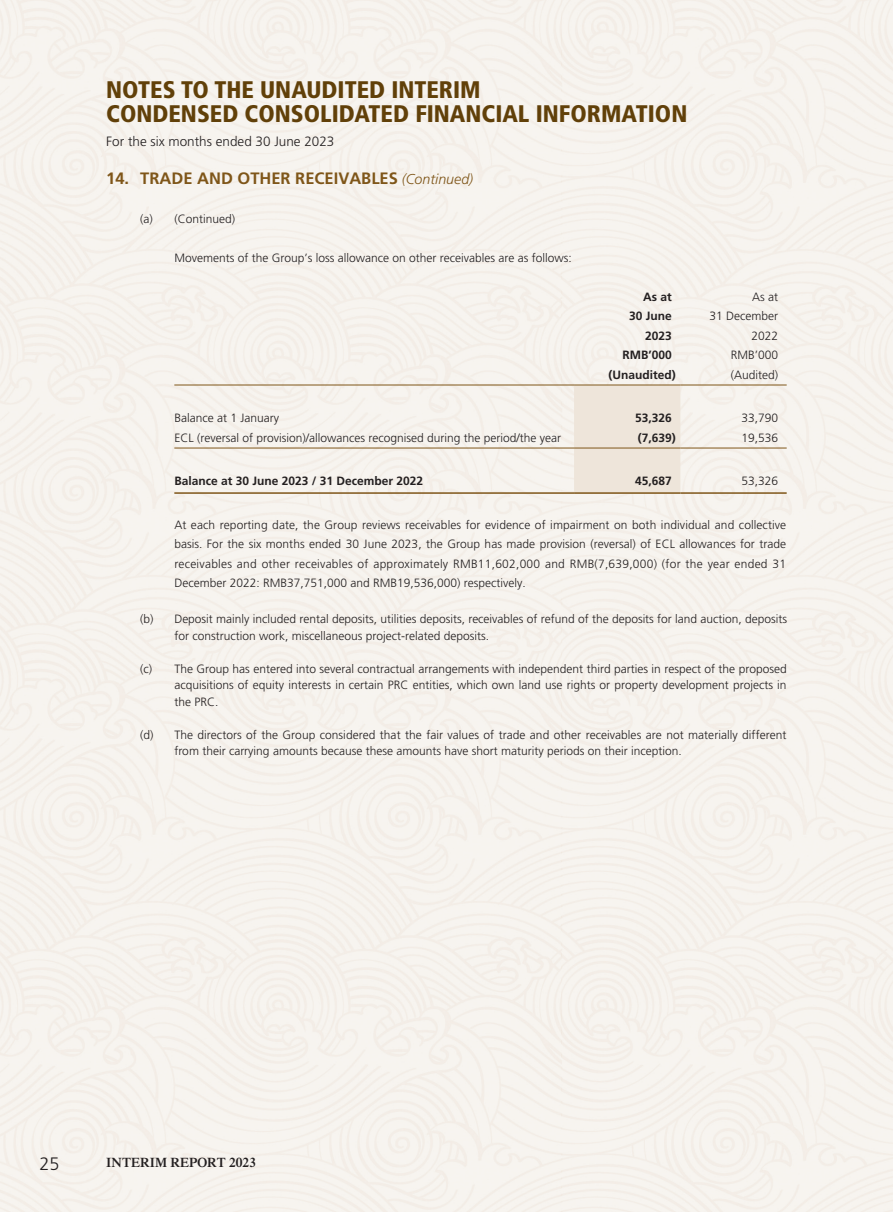
<style>
.page{position:relative;width:893px;height:1212px;background:#fff}
.page>*{position:absolute;margin:0;border:0;box-sizing:border-box;transform-origin:0 0}
.t1{font:900 condensed 24px/24px "Frutiger LT Std";color:#614009}
.t2{font:300 18px "Frutiger LT Std";color:#231f20}
._01_H1{font:700 16.5px "Frutiger LT Std";color:#7f5619}
._01_H1-2{font:italic 300 14.25px "Frutiger LT Std";color:#7f5619}
.t3{font:300 13.5px "Frutiger LT Std";color:#231f20}
.t4{font:600 13.5px "Times LT Std";color:#231f20}
._06_Notes{font:300 12px/19.5px "Frutiger LT Std";color:#231f20;text-align:justify}
._51_N_Table_txt{font:300 12px "Frutiger LT Std";color:#231f20}
._51_N_Table_txt-2{font:700 12px "Frutiger LT Std";color:#231f20}
</style>
<div class="page">
<div style="left:574px;top:386px;width:106px;height:106px;background:#eee5da"></div>
<hr style="left:174px;top:385px;width:400px;height:1px;background:#7f5619">
<hr style="left:574px;top:385px;width:106px;height:1px;background:#7f5619">
<hr style="left:680px;top:385px;width:107px;height:1px;background:#7f5619">
<hr style="left:174px;top:448px;width:400px;height:1px;background:#7f5619">
<hr style="left:574px;top:448px;width:106px;height:1px;background:#7f5619">
<hr style="left:680px;top:448px;width:107px;height:1px;background:#7f5619">
<hr style="left:174px;top:492px;width:400px;height:2px;background:#7f5619">
<hr style="left:574px;top:492px;width:106px;height:2px;background:#7f5619">
<hr style="left:680px;top:492px;width:107px;height:2px;background:#7f5619">
<h1 class="t1" style="left:106px;top:78px;width:582px">NOTES TO THE UNAUDITED INTERIM<br>CONDENSED CONSOLIDATED FINANCIAL INFORMATION</h1>
<p class="t3" style="left:106px;top:134px;width:230px">For the six months ended 30 June 2023</p>
<p class="_01_H1-2" style="left:402px;top:171px;width:73px">(Continued(</p>
<p class="_01_H1" style="left:140px;top:168px;width:259px">TRADE AND OTHER RECEIVABLES</p>
<p class="_01_H1" style="left:106px;top:168px;width:24px">14.</p>
<p class="_06_Notes" style="left:140px;top:209px;width:14px">a( )</p>
<p class="_06_Notes" style="left:140px;top:609px;width:15px">)b(</p>
<p class="_06_Notes" style="left:140px;top:659px;width:13px">)c(</p>
<p class="_06_Notes" style="left:140px;top:725px;width:15px">)d(</p>
<p class="_06_Notes" style="left:174px;top:209px;width:62px">(Continued(</p>
<p class="_06_Notes" style="left:174px;top:248px;width:399px">Movements of the Group s’ loss allowance on other receivables are as follows:</p>
<p class="_51_N_Table_txt" style="left:174px;top:411px;width:106px">Balance at 1 January</p>
<p class="_51_N_Table_txt" style="left:174px;top:431px;width:388px">ECL (reversal of provision /) allowances recognised during the period/the year</p>
<p class="_51_N_Table_txt-2" style="left:643px;top:290px;width:30px">As at</p>
<p class="_51_N_Table_txt-2" style="left:629px;top:309px;width:44px">30 June</p>
<p class="_51_N_Table_txt-2" style="left:645px;top:329px;width:28px">2023</p>
<p class="_51_N_Table_txt" style="left:752px;top:290px;width:28px">As at</p>
<p class="_51_N_Table_txt" style="left:709px;top:309px;width:70px">31 December</p>
<p class="_51_N_Table_txt" style="left:751px;top:329px;width:28px">2022</p>
<p class="_51_N_Table_txt-2" style="left:622px;top:348px;width:51px">RMB’000</p>
<p class="_51_N_Table_txt" style="left:731px;top:348px;width:49px">RMB‘000</p>
<p class="_51_N_Table_txt-2" style="left:608px;top:368px;width:69px">(Unaudited)</p>
<p class="_51_N_Table_txt" style="left:731px;top:368px;width:49px">(Audited(</p>
<p class="_51_N_Table_txt-2" style="left:635px;top:411px;width:38px">53,326</p>
<p class="_51_N_Table_txt" style="left:741px;top:411px;width:38px">33,790</p>
<p class="_51_N_Table_txt-2" style="left:638px;top:431px;width:40px">)7,639(</p>
<p class="_51_N_Table_txt" style="left:741px;top:431px;width:38px">19,536</p>
<p class="_51_N_Table_txt-2" style="left:174px;top:474px;width:250px">Balance at 30 June 2023 / 31 December 2022</p>
<p class="_06_Notes" style="left:174px;top:515px;width:613px">At each reporting date, the Group reviews receivables for evidence of impairment on both individual and collective basis. For the six months ended 30 June 2023, the Group has made provision (reversal) of ECL allowances for trade receivables and other receivables of approximately RMB11,602,000 and RMB(7,639,000) (for the year ended 31<br>December 2022: RMB37,751,000 and RMB19,536,000) respectively.</p>
<p class="_06_Notes" style="left:174px;top:609px;width:614px">Deposit mainly included rental deposits, utilities deposits, receivables of refund of the deposits for land auction, deposits</p>
<p class="_51_N_Table_txt-2" style="left:635px;top:474px;width:38px">45,687</p>
<p class="_51_N_Table_txt" style="left:741px;top:474px;width:38px">53,326</p>
<p class="_06_Notes" style="left:174px;top:626px;width:316px">for construction work, miscellaneous project-related deposits.</p>
<p class="_06_Notes" style="left:174px;top:659px;width:614px">The Group has entered into several contractual arrangements with independent third parties in respect of the proposed</p>
<p class="_06_Notes" style="left:174px;top:677px;width:614px;line-height:16.5px">acquisitions of equity interests in certain PRC entities, which own land use rights or property development projects in the PRC.</p>
<p class="_06_Notes" style="left:174px;top:725px;width:614px">The directors of the Group considered that the fair values of trade and other receivables are not materially different</p>
<p class="_06_Notes" style="left:174px;top:741px;width:509px">from their carrying amounts because these amounts have short maturity periods on their inception.</p>
<h2 class="t2" style="left:40px;top:1153px;width:22px">25</h2>
<p class="t4" style="left:106px;top:1154px;width:151px">INTERIM REPORT 2023</p>
</div>
